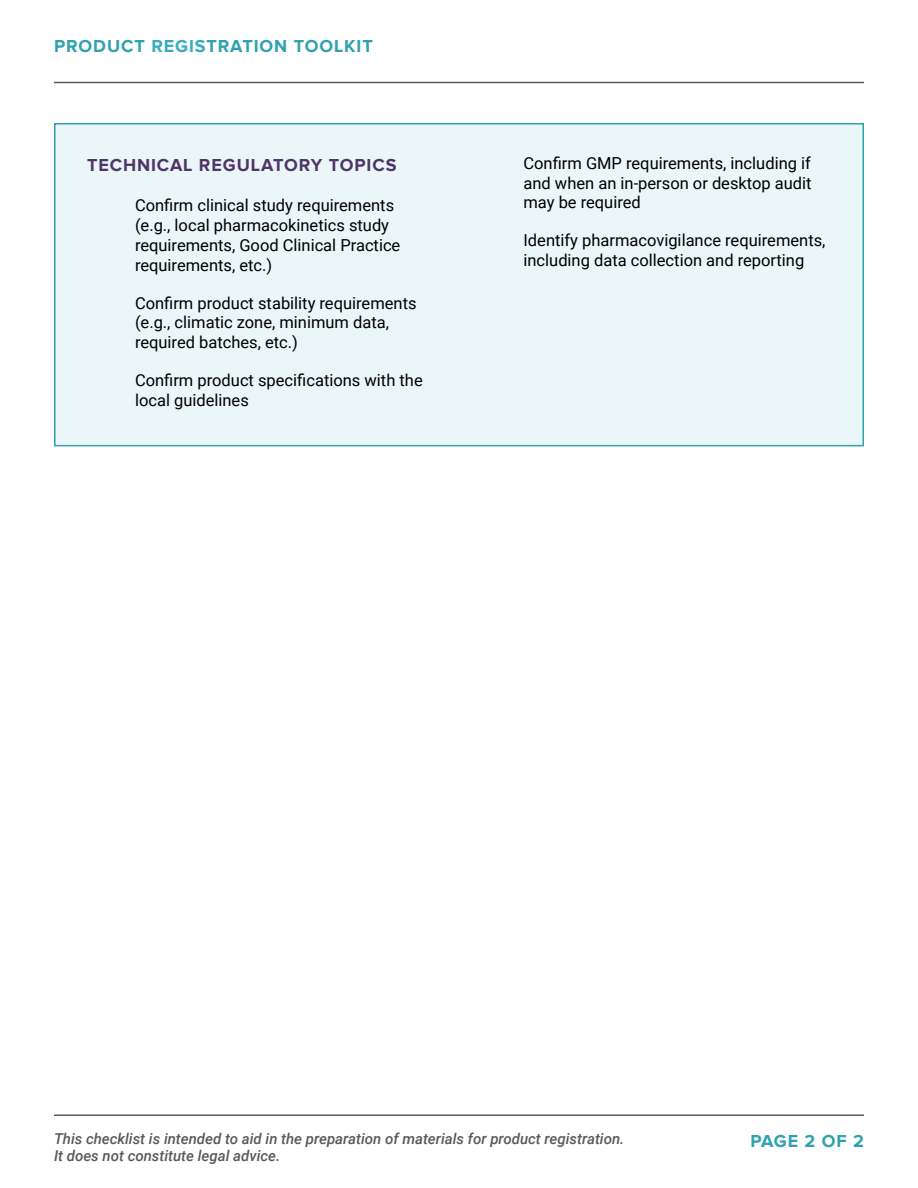
<style>
.page{position:relative;width:918px;height:1188px;background:#fff}
.page>*{position:absolute;margin:0;border:0;box-sizing:border-box;transform-origin:0 0}
.t1{font:700 18px "Proxima Nova";letter-spacing:.05em;color:#31a0af}
.t2{font:700 18px "Proxima Nova";letter-spacing:.05em;color:#4f3568}
.t3{font:16.5px/19.8px "Roboto";color:#000}
.t4{font:italic 500 15px/16.5px "Roboto";color:#58595b}
.s1{color:#35adbe}
</style>
<div class="page">
<hr style="left:54px;top:82px;width:810px;height:1px;background:#58595b">
<hr style="left:54px;top:1114px;width:810px;height:2px;background:#58595b">
<div style="left:54px;top:123px;width:810px;height:323px;background:#eaf6f7;border:2px solid #31a0af"></div>
<p class="t1" style="left:54px;top:37px;width:320px">PRODUCT <span class="s1">REGIS</span>TRATION TOOLKIT</p>
<p class="t2" style="left:87px;top:156px;width:311px">TECHNICAL REGULATORY TOPICS</p>
<p class="t3" style="left:135px;top:195px;width:267px">Confirm clinical study requirements (e.g., local pharmacokinetics study requirements, Good Clinical Practice requirements, etc.)</p>
<p class="t3" style="left:135px;top:292px;width:283px">Confirm product stability requirements (e.g., climatic zone, minimum data, required batches, etc.)</p>
<p class="t3" style="left:135px;top:370px;width:289px">Confirm product specifications with the local guidelines</p>
<p class="t3" style="left:523px;top:152px;width:290px;text-align:justify">Confirm GMP requirements, including if and when an in-person or desktop audit may be required</p>
<p class="t3" style="left:523px;top:230px;width:303px">Identify pharmacovigilance requirements, including data collection and reporting</p>
<p class="t4" style="left:54px;top:1130px;width:572px">This checklist is intended to aid in the preparation of materials for product registration.<br>It does not constitute legal advice.</p>
<p class="t1" style="left:750px;top:1133px;width:115px">PAGE 2 OF 2</p>
</div>
